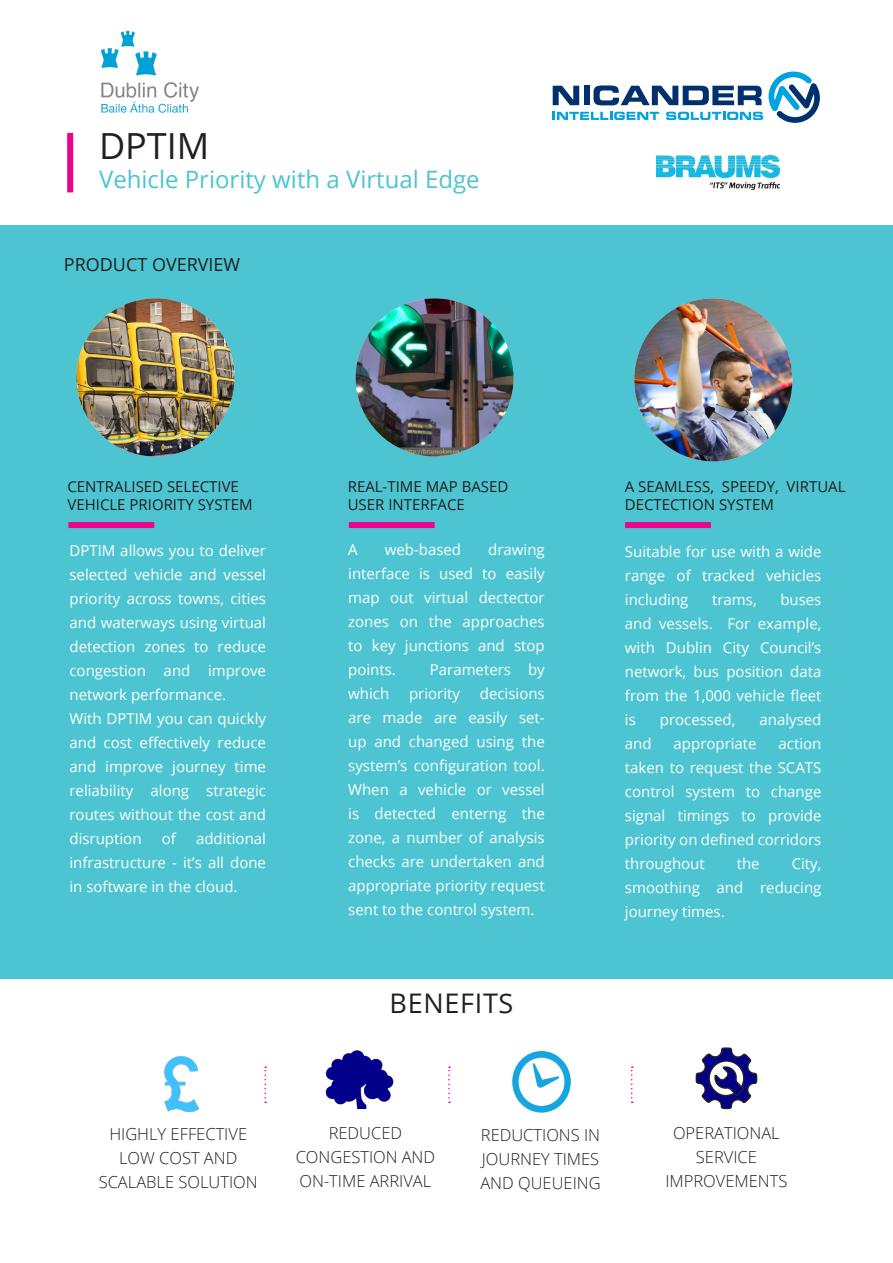
<style>
.page{position:relative;width:893px;height:1263px;background:#fff}
.page>*{position:absolute;margin:0;border:0;box-sizing:border-box;transform-origin:0 0}
.Intestazione_pagina{font:36px "Open Sans";color:#231f20}
.Titolo_sezione_pagin{font:27px "Open Sans";letter-spacing:.025em;color:#231f20}
.Testo_blu_-_Allinear{font:24px "Open Sans";color:#4dc4d1}
.Intestazione_pagina-2{font:18px "Open Sans";color:#231f20}
.Testo_nero_-_Allinea{font:300 16.5px/24px "Open Sans";color:#231f20;text-align:center}
.Corpo_testo_pagina{font:15px/24px "Open Sans";color:#fff;text-align:justify}
.Titolo_sezione_pagin-2{font:15px/18px "Open Sans";color:#231f20}
</style>
<div class="page">
<div style="left:0;top:225px;width:893px;height:753px;background:#4dc4d1"></div>
<img style="left:77px;top:298px;width:158px;height:158px;border-radius:79px">
<img style="left:356px;top:298px;width:158px;height:158px;border-radius:79px">
<img style="left:634px;top:298px;width:158px;height:163px">
<svg style="left:552px;top:71px;width:268px;height:52px"></svg>
<div style="left:68px;top:522px;width:86px;height:6px;background:#ed028c"></div>
<div style="left:349px;top:522px;width:86px;height:6px;background:#ed028c"></div>
<div style="left:625px;top:522px;width:86px;height:6px;background:#ed028c"></div>
<div style="left:67px;top:133px;width:6px;height:59px;background:#ed028c"></div>
<svg style="left:264px;top:1066px;width:2px;height:37px"></svg>
<svg style="left:448px;top:1066px;width:2px;height:37px"></svg>
<svg style="left:631px;top:1066px;width:2px;height:37px"></svg>
<svg style="left:512px;top:1051px;width:59px;height:61px"></svg>
<img style="left:164px;top:1057px;width:36px;height:54px">
<img style="left:325px;top:1050px;width:69px;height:59px">
<svg style="left:695px;top:1047px;width:63px;height:63px"></svg>
<img style="left:101px;top:30px;width:98px;height:83px">
<img style="left:656px;top:155px;width:124px;height:35px">
<p class="Intestazione_pagina" style="left:99px;top:122px;width:112px">DPTIM</p>
<p class="Testo_blu_-_Allinear" style="left:99px;top:163px;width:382px">Vehicle Priority with a Virtual Edge</p>
<p class="Intestazione_pagina-2" style="left:64px;top:252px;width:178px">PRODUCT OVERVIEW</p>
<p class="Titolo_sezione_pagin-2" style="left:68px;top:477px;width:187px">CENTRALISED SELECTIVE<br>VEHICLE PRIORITY SYSTEM</p>
<p class="Corpo_testo_pagina" style="left:70px;top:538px;width:198px">DPTIM allows you to deliver selected vehicle and vessel priority across towns, cities and waterways using virtual detection zones to reduce congestion and improve network performance.</p>
<p class="Corpo_testo_pagina" style="left:70px;top:706px;width:198px">With DPTIM you can quickly and cost effectively reduce and improve journey time reliability along strategic routes without the cost and disruption</p>
<p class="Corpo_testo_pagina" style="left:162px;top:826px;width:16px">of</p>
<p class="Corpo_testo_pagina" style="left:70px;top:826px;width:198px;text-indent:127px">additional infrastructure - it’s all done in software in the cloud.</p>
<p class="Titolo_sezione_pagin-2" style="left:348px;top:477px;width:162px">REAL-TIME MAP BASED<br>USER INTERFACE</p>
<p class="Corpo_testo_pagina" style="left:348px;top:537px;width:11px">A</p>
<p class="Corpo_testo_pagina" style="left:385px;top:537px;width:78px">web-based</p>
<p class="Corpo_testo_pagina" style="left:348px;top:537px;width:198px;text-indent:140px">drawing interface is used to easily map out virtual dectector zones on the approaches to key junctions and stop points.</p>
<p class="Corpo_testo_pagina" style="left:430px;top:657px;width:116px">Parameters by</p>
<p class="Corpo_testo_pagina" style="left:348px;top:681px;width:43px">which</p>
<p class="Corpo_testo_pagina" style="left:409px;top:681px;width:52px">priority</p>
<p class="Corpo_testo_pagina" style="left:348px;top:681px;width:198px;text-indent:132px">decisions are made are easily set&shy;up and changed using the system’s configuration tool.<br>When a vehicle or vessel is detected enterng the zone, a number of analysis checks are undertaken and appropriate priority request sent to the control system.</p>
<p class="Titolo_sezione_pagin" style="left:390px;top:985px;width:125px">BENEFITS</p>
<p class="Titolo_sezione_pagin-2" style="left:625px;top:477px;width:222px">A SEAMLESS, SPEEDY, VIRTUAL</p>
<p class="Titolo_sezione_pagin-2" style="left:625px;top:495px;width:151px">DECTECTION SYSTEM</p>
<p class="Corpo_testo_pagina" style="left:625px;top:539px;width:198px">Suitable for use with a wide range of tracked vehicles including</p>
<p class="Corpo_testo_pagina" style="left:625px;top:587px;width:198px;text-indent:155px">buses and vessels. For example, with Dublin City Council’s network, bus position data from the 1,000 vehicle fleet is</p>
<p class="Corpo_testo_pagina" style="left:712px;top:587px;width:46px">trams,</p>
<p class="Corpo_testo_pagina" style="left:660px;top:707px;width:77px">processed,</p>
<p class="Corpo_testo_pagina" style="left:759px;top:707px;width:64px">analysed</p>
<p class="Corpo_testo_pagina" style="left:625px;top:731px;width:28px">and</p>
<p class="Corpo_testo_pagina" style="left:674px;top:731px;width:85px">appropriate</p>
<p class="Corpo_testo_pagina" style="left:625px;top:731px;width:198px;text-indent:154px">action taken to request the SCATS control system to change signal timings to provide priority on defined corridors throughout</p>
<p class="Corpo_testo_pagina" style="left:737px;top:851px;width:24px">the</p>
<p class="Corpo_testo_pagina" style="left:625px;top:851px;width:198px;text-indent:167px">City, smoothing and reducing journey times.</p>
<p class="Testo_nero_-_Allinea" style="left:109px;top:1121px;width:139px">HIGHLY EFFECTIVE</p>
<p class="Testo_nero_-_Allinea" style="left:119px;top:1145px;width:120px">LOW COST AND</p>
<p class="Testo_nero_-_Allinea" style="left:99px;top:1169px;width:160px">SCALABLE SOLUTION</p>
<p class="Testo_nero_-_Allinea" style="left:296px;top:1121px;width:141px">REDUCED<br>CONGESTION AND</p>
<p class="Testo_nero_-_Allinea" style="left:299px;top:1169px;width:133px">ON-TIME ARRIVAL</p>
<p class="Testo_nero_-_Allinea" style="left:480px;top:1122px;width:122px;text-align:justify">REDUCTIONS IN JOURNEY TIMES AND QUEUEING</p>
<p class="Testo_nero_-_Allinea" style="left:665px;top:1121px;width:123px">OPERATIONAL<br>SERVICE<br>IMPROVEMENTS</p>
</div>
